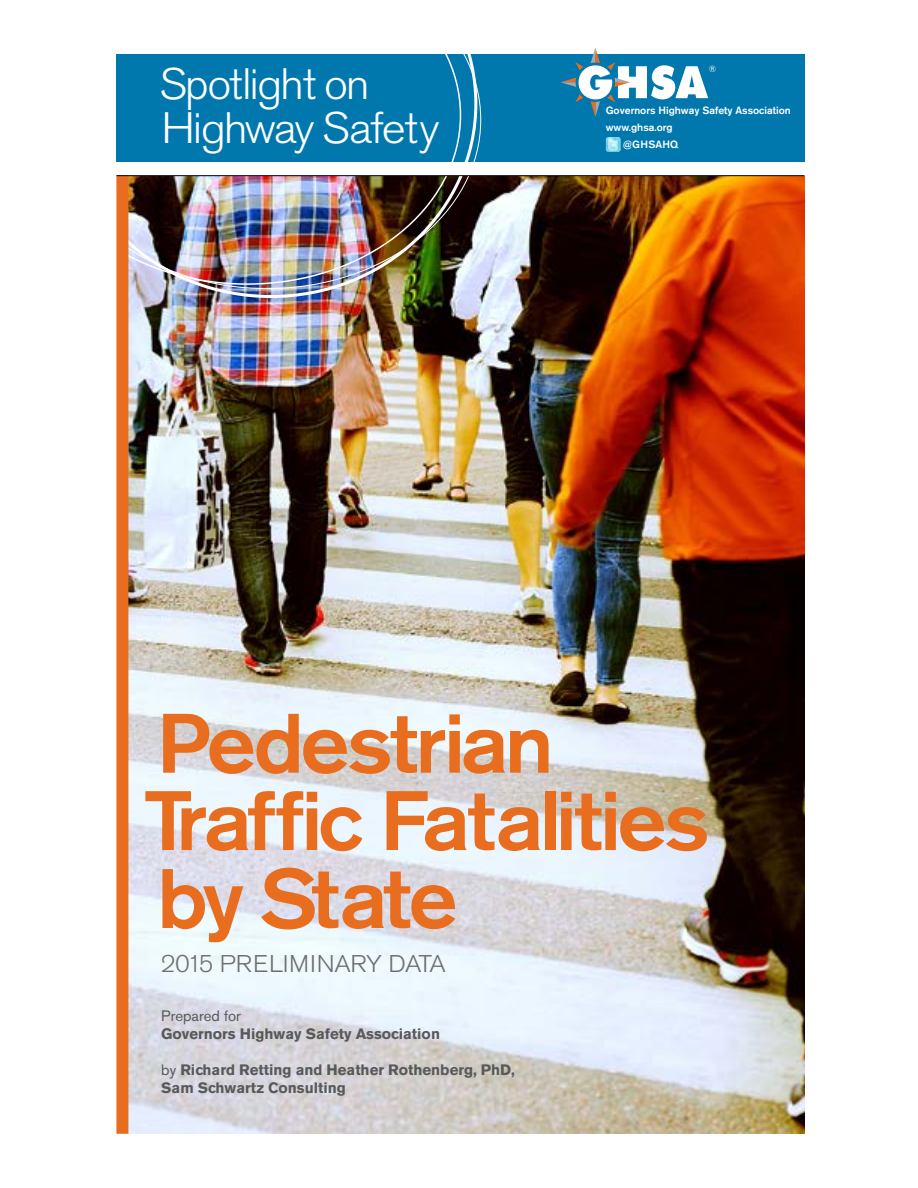
<style>
.page{position:relative;width:918px;height:1188px;background:#fff}
.page>*{position:absolute;margin:0;border:0;box-sizing:border-box;transform-origin:0 0}
.t1{font:500 83.4px/77.7px "Akzidenz Grotesk BE";letter-spacing:-.03em;color:#e86d1f;scale:1.06 1}
.t2{font:300 43.65px/44.7px "Akzidenz Grotesk BE";letter-spacing:-.05em;color:#fff;scale:1.06 1}
.t3{font:300 24px "Akzidenz Grotesk BE";letter-spacing:-.01em;color:#6d6e71;scale:1.06 1}
.t4{font:700 15px/18px "Akzidenz Grotesk BE";color:#58595b}
.t5{font:15px "Akzidenz Grotesk BE";color:#58595b}
.t6{font:500 10.5px "Akzidenz Grotesk BE";color:#fff}
.t7{font:300 9px "Akzidenz Grotesk BE";color:#fff}
.s1{font-weight:400}
</style>
<div class="page">
<img style="left:128px;top:176px;width:676px;height:957px">
<div style="left:116px;top:54px;width:688px;height:108px;background:#0078ae"></div>
<img style="left:128px;top:289px;width:349px;height:9px">
<img style="left:128px;top:54px;width:353px;height:235px">
<div style="left:116px;top:175px;width:12px;height:959px;background:#e86d1f"></div>
<hr style="left:116px;top:175px;width:688px;height:1px;background:#000">
<svg style="left:560px;top:47px;width:148px;height:70px"></svg>
<img style="left:606px;top:137px;width:15px;height:15px">
<h2 class="t2" style="left:159px;top:62px;width:266px">Spotlight on<br>Highway Safety</h2>
<p class="t7" style="left:709px;top:64px;width:9px">®</p>
<p class="t6" style="left:606px;top:104px;width:187px">Governors Highway Safety Association</p>
<p class="t6" style="left:606px;top:121px;width:68px">www.ghsa.org</p>
<p class="t6" style="left:623px;top:138px;width:57px">@GHSAHQ</p>
<h1 class="t1" style="left:143px;top:704px;width:536px">Pedestrian<br>Traffic Fatalities by State</h1>
<h3 class="t3" style="left:161px;top:950px;width:270px">2015 PRELIMINARY DATA</h3>
<p class="t5" style="left:161px;top:1006px;width:81px">Prepared for</p>
<p class="t4" style="left:161px;top:1024px;width:280px">Governors Highway Safety Association</p>
<p class="t4" style="left:161px;top:1060px;width:355px"><span class="s1">by</span> Richard Retting and Heather Rothenberg, PhD,<br>Sam Schwartz Consulting</p>
</div>
